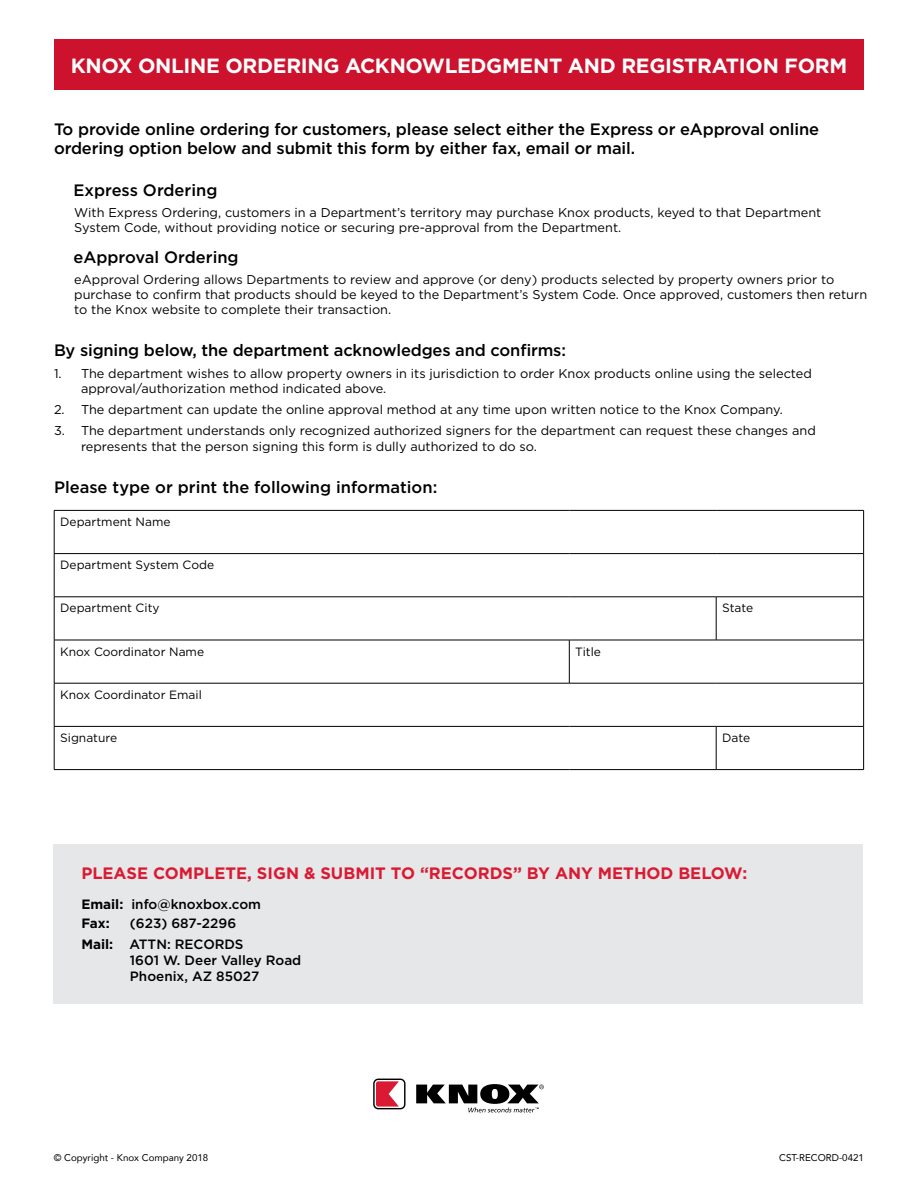
<style>
.page{position:relative;width:918px;height:1188px;background:#fff}
.page>*{position:absolute;margin:0;border:0;box-sizing:border-box;transform-origin:0 0}
.t1{font:700 20.55px "Gotham";letter-spacing:-.015em;color:#fff}
.t2{font:500 16.5px/19.8px "Gotham";letter-spacing:-.01em;color:#000}
.t3{font:700 16.5px "Gotham";color:#da1a32}
.t4{font:500 13.5px/19.5px "Gotham";color:#000}
.t5{font:12.75px/15.3px "Gotham";color:#000}
.t6{font:12px "Gotham";color:#000}
.t7{font:9.75px "Avenir";color:#000}
.s1{font-weight:700}
</style>
<div class="page">
<hr style="left:54px;top:510px;width:515px;height:1px;background:#000">
<hr style="left:54px;top:511px;width:1px;height:42px;background:#000">
<hr style="left:569px;top:510px;width:147px;height:1px;background:#000">
<hr style="left:716px;top:510px;width:148px;height:1px;background:#000">
<hr style="left:863px;top:511px;width:1px;height:42px;background:#000">
<hr style="left:54px;top:554px;width:1px;height:43px;background:#000">
<hr style="left:863px;top:554px;width:1px;height:43px;background:#000">
<hr style="left:54px;top:597px;width:1px;height:43px;background:#000">
<hr style="left:716px;top:597px;width:1px;height:43px;background:#000">
<hr style="left:863px;top:597px;width:1px;height:43px;background:#000">
<hr style="left:54px;top:640px;width:515px;height:1px;background:#000">
<hr style="left:54px;top:640px;width:1px;height:43px;background:#000">
<hr style="left:569px;top:640px;width:147px;height:1px;background:#000">
<hr style="left:569px;top:640px;width:1px;height:43px;background:#000">
<hr style="left:716px;top:640px;width:148px;height:1px;background:#000">
<hr style="left:54px;top:683px;width:515px;height:1px;background:#000">
<hr style="left:54px;top:683px;width:1px;height:43px;background:#000">
<hr style="left:569px;top:683px;width:147px;height:1px;background:#000">
<hr style="left:716px;top:683px;width:148px;height:1px;background:#000">
<hr style="left:54px;top:726px;width:515px;height:1px;background:#000">
<hr style="left:54px;top:727px;width:1px;height:42px;background:#000">
<hr style="left:569px;top:726px;width:147px;height:1px;background:#000">
<hr style="left:716px;top:726px;width:148px;height:1px;background:#000">
<hr style="left:716px;top:727px;width:1px;height:42px;background:#000">
<hr style="left:54px;top:769px;width:515px;height:1px;background:#000">
<hr style="left:569px;top:769px;width:147px;height:1px;background:#000">
<hr style="left:716px;top:769px;width:148px;height:1px;background:#000">
<hr style="left:54px;top:553px;width:515px;height:1px;background:#000">
<hr style="left:569px;top:553px;width:147px;height:1px;background:#000">
<hr style="left:716px;top:553px;width:148px;height:1px;background:#000">
<hr style="left:54px;top:597px;width:515px;height:1px;background:#000">
<hr style="left:569px;top:597px;width:147px;height:1px;background:#000">
<hr style="left:716px;top:597px;width:148px;height:1px;background:#000">
<hr style="left:863px;top:640px;width:1px;height:43px;background:#000">
<hr style="left:863px;top:683px;width:1px;height:43px;background:#000">
<hr style="left:863px;top:727px;width:1px;height:42px;background:#000">
<div style="left:54px;top:39px;width:810px;height:51px;background:#cd122d"></div>
<svg style="left:373px;top:1079px;width:33px;height:30px"></svg>
<svg style="left:416px;top:1084px;width:128px;height:28px"></svg>
<div style="left:54px;top:845px;width:809px;height:159px;background:#e6e7e8"></div>
<h1 class="t1" style="left:71px;top:52px;width:778px">KNOX ONLINE ORDERING ACKNOWLEDGMENT AND REGISTRATION FORM</h1>
<p class="t2" style="left:54px;top:119px;width:767px">To provide online ordering for customers, please select either the Express or eApproval online ordering option below and submit this form by either fax, email or mail.</p>
<p class="t2" style="left:73px;top:180px;width:145px">Express Ordering</p>
<p class="t5" style="left:74px;top:204px;width:749px">With Express Ordering, customers in a Department’s territory may purchase Knox products, keyed to that Department<br>System Code, without providing notice or securing pre-approval from the Department.</p>
<p class="t2" style="left:73px;top:247px;width:167px">eApproval Ordering</p>
<p class="t5" style="left:74px;top:271px;width:794px">eApproval Ordering allows Departments to review and approve (or deny) products selected by property owners prior to purchase to confirm that products should be keyed to the Department’s System Code. Once approved, customers then return to the Knox website to complete their transaction.</p>
<p class="t2" style="left:54px;top:340px;width:513px">By signing below, the department acknowledges and confirms:</p>
<p class="t5" style="left:81px;top:365px;width:732px;text-indent:-27px">1. The department wishes to allow property owners in its jurisdiction to order Knox products online using the selected approval/authorization method indicated above.</p>
<p class="t5" style="left:54px;top:401px;width:730px">2. The department can update the online approval method at any time upon written notice to the Knox Company.</p>
<p class="t5" style="left:81px;top:422px;width:736px;line-height:16.2px;text-indent:-27px">3. The department understands only recognized authorized signers for the department can request these changes and represents that the person signing this form is dully authorized to do so.</p>
<p class="t2" style="left:54px;top:477px;width:385px">Please type or print the following information:</p>
<p class="t6" style="left:60px;top:514px;width:112px">Department Name</p>
<p class="t6" style="left:60px;top:557px;width:155px">Department System Code</p>
<p class="t6" style="left:60px;top:600px;width:101px">Department City</p>
<p class="t6" style="left:722px;top:600px;width:33px">State</p>
<p class="t6" style="left:60px;top:644px;width:145px">Knox Coordinator Name</p>
<p class="t6" style="left:575px;top:644px;width:27px">Title</p>
<p class="t6" style="left:60px;top:687px;width:143px">Knox Coordinator Email</p>
<p class="t6" style="left:60px;top:730px;width:59px">Signature</p>
<p class="t6" style="left:722px;top:730px;width:30px">Date</p>
<p class="t3" style="left:81px;top:862px;width:668px">PLEASE COMPLETE, SIGN &amp; SUBMIT TO “RECORDS” BY ANY METHOD BELOW:</p>
<p class="t4" style="left:81px;top:894px;width:181px"><span class="s1">Email:</span> info@knoxbox.com<br><span class="s1">Fax:</span></p>
<p class="t4" style="left:81px;top:913px;width:164px;line-height:21px;text-indent:49px">(623) 687-2296<br><span class="s1">Mail:</span> ATTN: RECORDS</p>
<p class="t4" style="left:130px;top:952px;width:173px;line-height:16.2px">1601 W. Deer Valley Road<br>Phoenix, AZ 85027</p>
<p class="t7" style="left:54px;top:1150px;width:156px">© Copyright - Knox Company 2018</p>
<p class="t7" style="left:779px;top:1150px;width:86px">CST-RECORD-0421</p>
</div>
